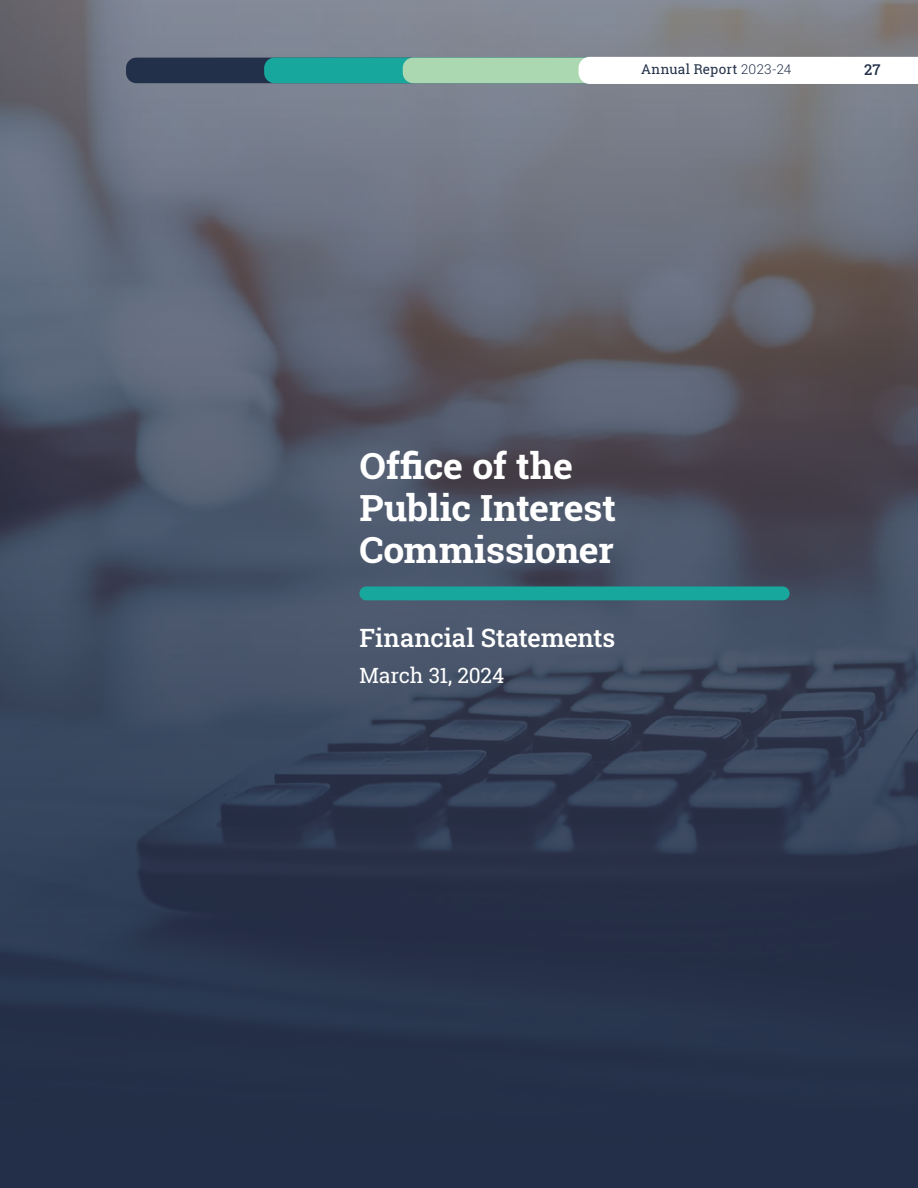
<style>
.page{position:relative;width:918px;height:1188px;background:#fff}
.page>*{position:absolute;margin:0;border:0;box-sizing:border-box;transform-origin:0 0}
.t1{font:700 36px/42px "Roboto Slab";letter-spacing:-.015em;color:#fff;scale:1.04 1}
.t2{font:500 25.5px "Roboto Slab";letter-spacing:-.005em;color:#fff}
.t3{font:21px "Roboto Slab";letter-spacing:-.01em;color:#fff}
.t4{font:500 15px "Roboto Slab";color:#233049}
.t5{font:13.5px "Roboto Slab";letter-spacing:.025em;color:#233049}
.s1{font-weight:300}
</style>
<div class="page">
<img style="left:0;top:0;width:918px;height:1188px">
<div style="left:359px;top:586px;width:431px;height:14px;background:#18a79d;border-radius:7px"></div>
<div style="left:126px;top:58px;width:595px;height:25px;background:#233049;border-radius:10px"></div>
<div style="left:264px;top:58px;width:595px;height:25px;background:#18a79d;border-radius:10px"></div>
<svg style="left:403px;top:57px;width:515px;height:27px"></svg>
<p class="t5" style="left:641px;top:60px;width:152px">Annual Report <span class="s1">2023-24</span></p>
<p class="t4" style="left:864px;top:59px;width:18px">27</p>
<p class="t1" style="left:359px;top:444px;width:248px">Office of the<br>Public Interest<br>Commissioner</p>
<p class="t2" style="left:359px;top:620px;width:257px">Financial Statements</p>
<p class="t3" style="left:359px;top:661px;width:146px">March 31, 2024</p>
</div>
